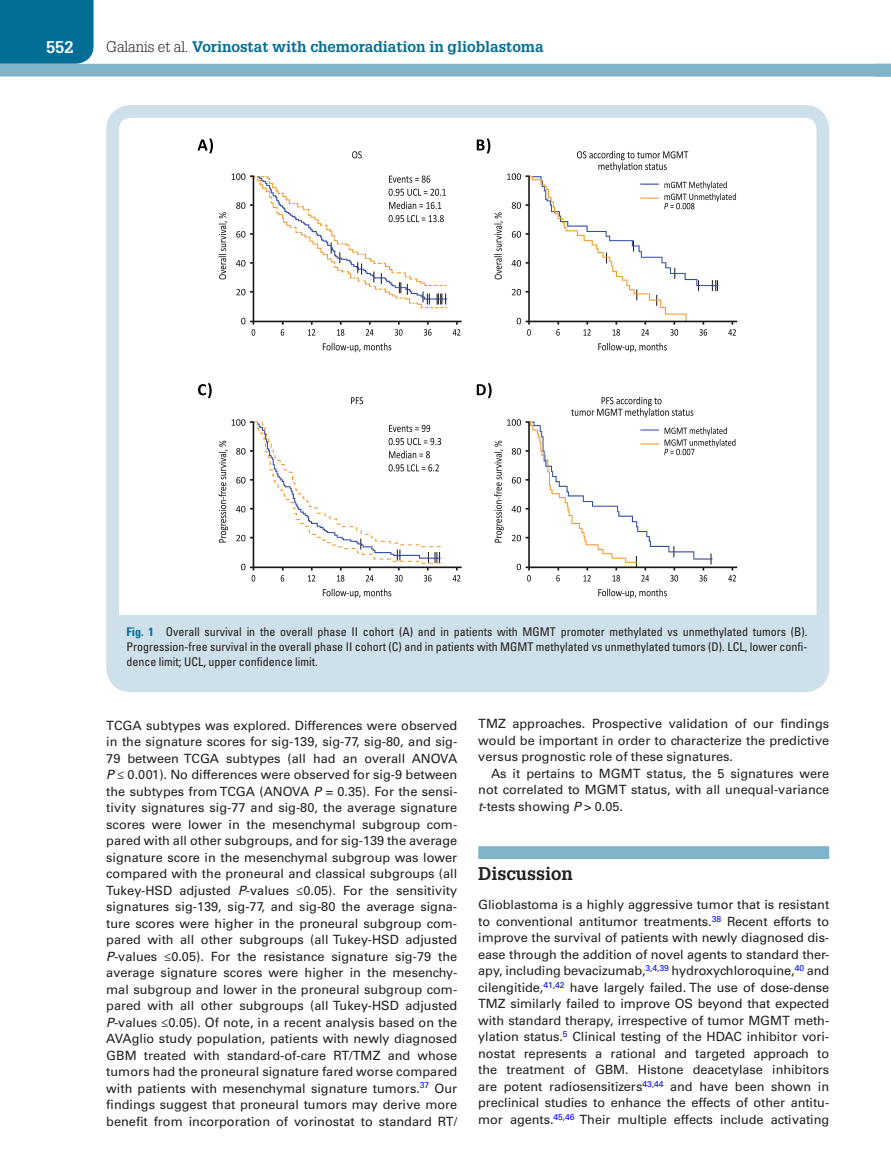
<style>
.page{position:relative;width:891px;height:1175px;background:#fff}
.page>*{position:absolute;margin:0;border:0;box-sizing:border-box;transform-origin:0 0}
.t1{font:700 18px "Glypha LT Std";color:#231f20}
.t2{font:700 16.5px "Glypha LT Std";color:#fff}
.t3{font:700 15px "Glypha LT Std";color:#006e96}
.t4{font:12.75px/16.5px "Univers LT Std";color:#231f20;text-align:justify}
.t5{font:condensed 12px/15px "Univers LT Std";color:#231f20;text-align:justify}
.s1{font-weight:300;color:#231f20}
.s2{font-weight:700;color:#006e96}
.s3{font-style:italic}
</style>
<div class="page">
<div style="left:0;top:0;width:94px;height:64px;background:#006e96"></div>
<div style="left:0;top:64px;width:891px;height:12px;background:#7fb4ca"></div>
<div style="left:478px;top:846px;width:351px;height:13px;background:#7fb4ca"></div>
<div style="left:118px;top:615px;width:700px;height:64px;background:#cee0ea"></div>
<img style="left:197px;top:138px;width:540px;height:460px">
<div style="left:106px;top:105px;width:723px;height:587px;border:13px solid #cee0ea;border-radius:18px"></div>
<p class="t2" style="left:46px;top:37px;width:29px">552</p>
<p class="t3" style="left:106px;top:37px;width:439px"><span class="s1">Galanis et al.</span> Vorinostat with chemoradiation in glioblastoma</p>
<p class="t5" style="left:127px;top:624px;width:683px"><span class="s2">Fig. 1</span> Overall survival in the overall phase II cohort (A) and in patients with MGMT promoter methylated vs unmethylated tumors (B).<br>Progression-free survival in the overall phase II cohort (C) and in patients with MGMT methylated vs unmethylated tumors (D). LCL, lower confi&shy;dence limit; UCL, upper confidence limit.</p>
<p class="t4" style="left:106px;top:717px;width:353px">TCGA subtypes was explored. Differences were observed in the signature scores for sig-139, sig-77, sig-80, and sig-79 between TCGA subtypes (all had an overall ANOVA <span class="s3">P</span> ≤ 0.001). No differences were observed for sig-9 between the subtypes from TCGA (ANOVA <span class="s3">P</span> = 0.35). For the sensi&shy;tivity signatures sig-77 and sig-80, the average signature scores were lower in the mesenchymal subgroup com&shy;pared with all other subgroups, and for sig-139 the average signature score in the mesenchymal subgroup was lower compared with the proneural and classical subgroups (all Tukey-HSD adjusted <span class="s3">P</span>-values ≤0.05). For the sensitivity signatures sig-139, sig-77, and sig-80 the average signa&shy;ture scores were higher in the proneural subgroup com&shy;pared with all other subgroups (all Tukey-HSD adjusted <span class="s3">P</span>-values ≤0.05). For the resistance signature sig-79 the average signature scores were higher in the mesenchy&shy;mal subgroup and lower in the proneural subgroup com&shy;pared with all other subgroups (all Tukey-HSD adjusted <span class="s3">P</span>-values ≤0.05). Of note, in a recent analysis based on the AVAglio study population, patients with newly diagnosed GBM treated with standard-of-care RT/TMZ and whose tumors had the proneural signature fared worse compared with patients with mesenchymal signature tumors.<sup>37</sup> Our findings suggest that proneural tumors may derive more benefit from incorporation of vorinostat to standard RT/</p>
<p class="t4" style="left:478px;top:715px;width:353px">TMZ approaches. Prospective validation of our findings would be important in order to characterize the predictive versus prognostic role of these signatures.</p>
<p class="t4" style="left:478px;top:765px;width:353px;text-indent:13px">As it pertains to MGMT status, the 5 signatures were not correlated to MGMT status, with all unequal-variance <span class="s3">t</span>-tests showing <span class="s3">P</span> &gt; 0.05.</p>
<h1 class="t1" style="left:478px;top:862px;width:96px">Discussion</h1>
<p class="t4" style="left:478px;top:896px;width:353px">Glioblastoma is a highly aggressive tumor that is resistant to conventional antitumor treatments.<sup>38</sup> Recent efforts to improve the survival of patients with newly diagnosed dis&shy;ease through the addition of novel agents to standard ther&shy;apy, including bevacizumab,<sup>3</sup><sup>,</sup><sup>4</sup><sup>,</sup><sup>39</sup> hydroxychloroquine,<sup>40</sup> and cilengitide,<sup>41</sup><sup>,</sup><sup>42</sup> have largely failed. The use of dose-dense TMZ similarly failed to improve OS beyond that expected with standard therapy, irrespective of tumor MGMT meth&shy;ylation status.<sup>5</sup> Clinical testing of the HDAC inhibitor vori&shy;nostat represents a rational and targeted approach to the treatment of GBM. Histone deacetylase inhibitors are potent radiosensitizers<sup>43</sup><sup>,</sup><sup>44</sup> and have been shown in preclinical studies to enhance the effects of other antitu&shy;mor agents.<sup>45</sup><sup>,</sup><sup>46</sup> Their multiple effects include activating</p>
</div>
